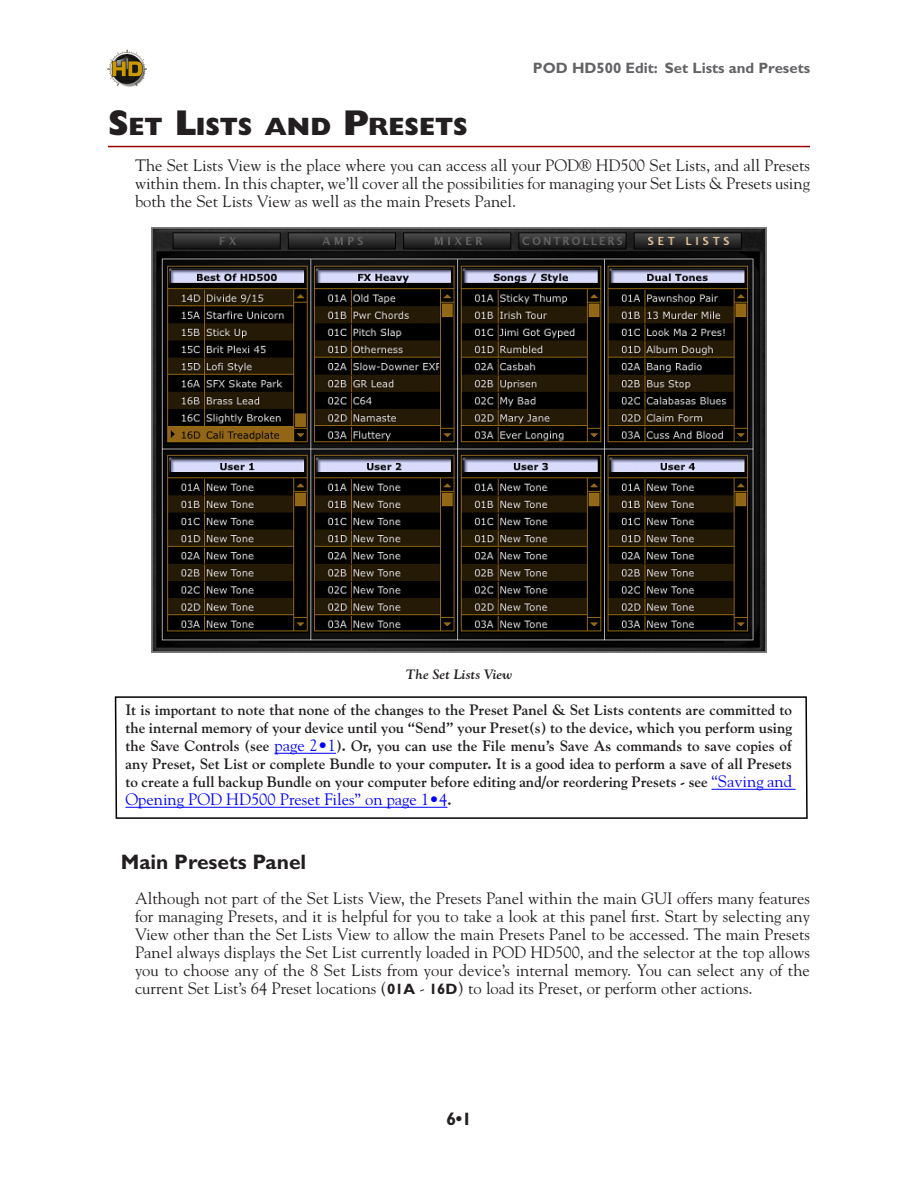
<style>
.page{position:relative;width:918px;height:1188px;background:#fff}
.page>*{position:absolute;margin:0;border:0;box-sizing:border-box;transform-origin:0 0}
._01_Chapter_title{font:800 25.2px "Gill Sans";color:#231f20}
._01a_Section_title{font:700 21px "Gill Sans";color:#231f20}
._06_Page_number{font:700 condensed 18px "Gill Sans";color:#231f20}
._02_Body{font:16.5px/18px "Goudy";color:#231f20;text-align:justify}
.t1{font:16.5px "Goudy";color:#00f}
.t2{font:700 15px/18px "Goudy";color:#231f20;text-align:justify}
._04_Header_left{font:700 15px "Gill Sans";color:#636366}
.t3{font:italic 700 13.5px "Goudy";color:#231f20}
.s1{font-size:36px}
.s2{font-weight:400;font-size:16.5px;color:#00f}
.s3{font-weight:700;font-size:15px;color:#231f20}
.s4{font-family:"Gill Sans";font-weight:700;font-size:15px}
</style>
<div class="page">
<img style="left:108px;top:49px;width:38px;height:38px">
<hr style="left:108px;top:146px;width:702px;height:1px;background:#900">
<img style="left:151px;top:227px;width:616px;height:426px">
<svg style="left:114px;top:696px;width:694px;height:123px"></svg>
<p class="_04_Header_left" style="left:533px;top:59px;width:279px">POD HD500 Edit: Set Lists and Presets</p>
<p class="_01_Chapter_title" style="left:108px;top:112px;width:361px"><span class="s1">S</span>ET <span class="s1">L</span>ISTS AND <span class="s1">P</span>RESETS</p>
<p class="_02_Body" style="left:135px;top:156px;width:677px">The Set Lists View is the place where you can access all your POD® HD500 Set Lists, and all Presets within them. In this chapter, we’ll cover all the possibilities for managing your Set Lists &amp; Presets using both the Set Lists View as well as the main Presets Panel.</p>
<p class="t3" style="left:406px;top:666px;width:108px">The Set Lists View</p>
<p class="t2" style="left:125px;top:701px;width:668px">It is important to note that none of the changes to the Preset Panel &amp; Set Lists contents are committed to the internal memory of your device until you “Send” your Preset(s) to the device, which you perform using the Save Controls (see <span class="s2">page 2•1</span>). Or, you can use the File menu’s Save As commands to save copies of any Preset, Set List or complete Bundle to your computer. It is a good idea to perform a save of all Presets to create a full backup Bundle on your computer before editing and/or reordering Presets - see <span class="s2">“Saving and</span></p>
<p class="t1" style="left:125px;top:789px;width:328px">Opening POD HD500 Preset Files” on page 1•4<span class="s3">.</span></p>
<p class="_01a_Section_title" style="left:121px;top:850px;width:187px">Main Presets Panel</p>
<p class="_02_Body" style="left:135px;top:889px;width:677px">Although not part of the Set Lists View, the Presets Panel within the main GUI offers many features for managing Presets, and it is helpful for you to take a look at this panel first. Start by selecting any View other than the Set Lists View to allow the main Presets Panel to be accessed. The main Presets Panel always displays the Set List currently loaded in POD HD500, and the selector at the top allows you to choose any of the 8 Set Lists from your device’s internal memory. You can select any of the current Set List’s 64 Preset locations (<span class="s4">01A</span> - <span class="s4">16D</span>) to load its Preset, or perform other actions.</p>
<p class="_06_Page_number" style="left:446px;top:1108px;width:27px">6•1</p>
</div>
